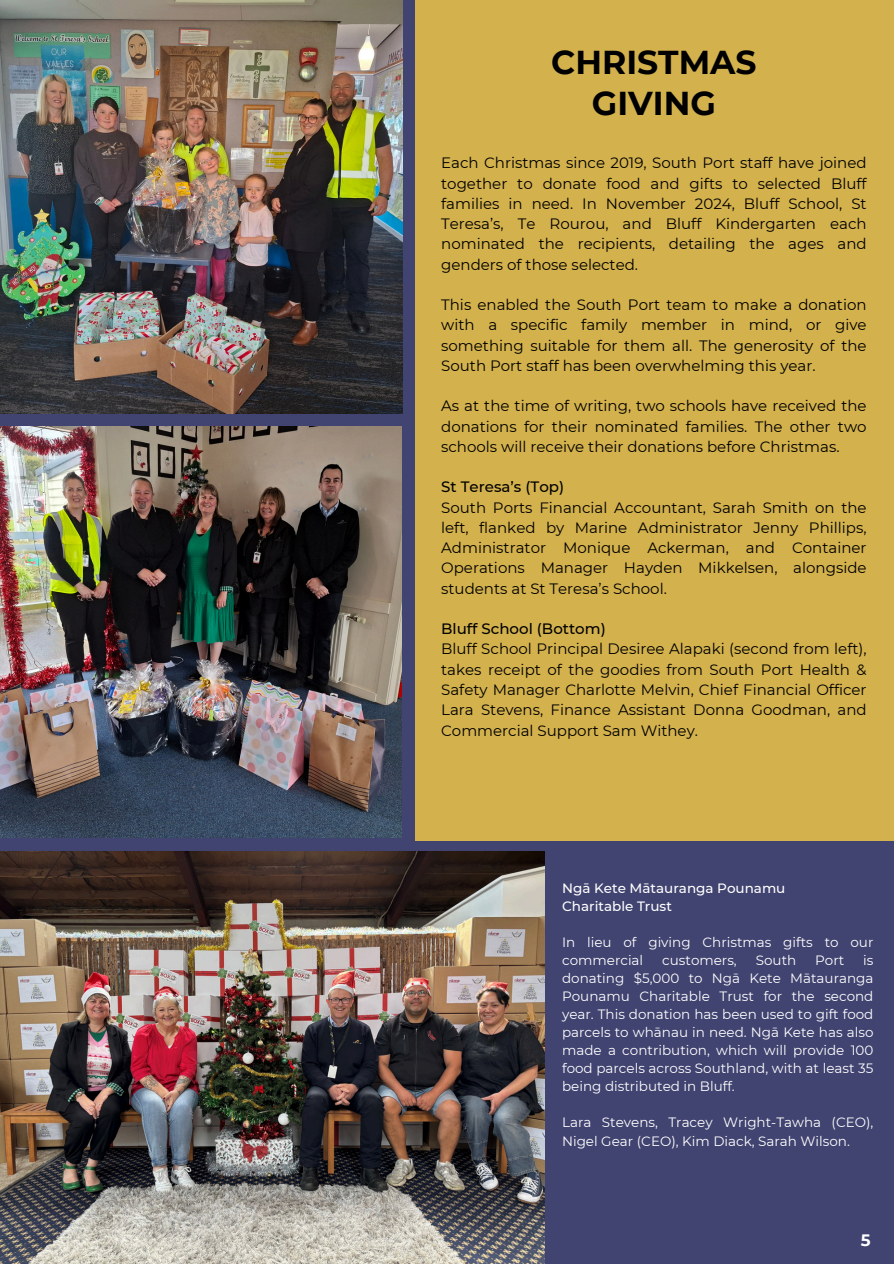
<style>
.page{position:relative;width:894px;height:1264px;background:#fff}
.page>*{position:absolute;margin:0;border:0;box-sizing:border-box;transform-origin:0 0}
.t1{font:700 33px/41.7px "Montserrat";color:#000;text-align:center}
.t2{font:700 16.5px "Montserrat";color:#fff}
.t3{font:15px/20.2px "Montserrat";color:#000;text-align:justify}
.t4{font:13.5px/18px "Montserrat";color:#fff}
.t5{font:500 13.5px/18px "Montserrat";color:#fff}
.s1{font-weight:500}
</style>
<div class="page">
<div style="left:0;top:0;width:893px;height:1263px;background:#d3b14d"></div>
<div style="left:0;top:841px;width:893px;height:422px;background:#414370"></div>
<div style="left:0;top:0;width:414px;height:1226px;background:#414370"></div>
<img style="left:0;top:0;width:402px;height:413px">
<img style="left:0;top:426px;width:402px;height:411px">
<img style="left:0;top:851px;width:544px;height:411px">
<p class="t1" style="left:551px;top:41px;width:207px">CHRISTMAS<br>GIVING</p>
<p class="t3" style="left:441px;top:153px;width:427px">Each Christmas since 2019, South Port staff have joined together to donate food and gifts to selected Bluff families in need. In November 2024, Bluff School, St Teresa’s, Te Rourou, and Bluff Kindergarten each nominated the recipients, detailing the ages and genders of those selected.</p>
<h1 class="t3" style="left:441px;top:294px;width:427px">This enabled the South Port team to make a donation with a specific family member in mind, or give something suitable for them all. The generosity of the South Port staff has been overwhelming this year.</h1>
<h3 class="t3" style="left:441px;top:396px;width:427px">As at the time of writing, two schools have received the donations for their nominated families. The other two schools will receive their donations before Christmas.</h3>
<h3 class="t3" style="left:441px;top:477px;width:427px;text-align:left"><span class="s1">St Teresa’s (Top)<br></span>South Ports Financial Accountant, Sarah Smith on the left, flanked by Marine Administrator Jenny Phillips, Administrator Monique Ackerman, and Container Operations Manager Hayden Mikkelsen, alongside students at St Teresa’s School.</h3>
<h3 class="t3" style="left:441px;top:618px;width:427px;text-align:left"><span class="s1">Bluff School (Bottom)<br></span>Bluff School Principal Desiree Alapaki (second from left), takes receipt of the goodies from South Port Health &amp; Safety Manager Charlotte Melvin, Chief Financial Officer Lara Stevens, Finance Assistant Donna Goodman, and Commercial Support Sam Withey.</h3>
<h3 class="t5" style="left:562px;top:879px;width:225px">Ngā Kete Mātauranga Pounamu<br>Charitable Trust</h3>
<h3 class="t4" style="left:562px;top:933px;width:313px">In lieu of giving Christmas gifts to our commercial</h3>
<h3 class="t4" style="left:562px;top:951px;width:313px;text-align:justify;text-indent:301px">is donating $5,000 to Ngā Kete Mātauranga Pounamu Charitable Trust for the second year. This donation has been used to gift food parcels to whānau in need. Ngā Kete has also made a contribution, which will provide 100 food parcels across Southland, with at least 35 being distributed in Bluff.</h3>
<p class="t4" style="left:562px;top:1113px;width:313px">Lara Stevens, Tracey Wright-Tawha (CEO),<br>Nigel Gear (CEO), Kim Diack, Sarah Wilson.</p>
<h3 class="t4" style="left:662px;top:951px;width:76px">customers,</h3>
<h3 class="t4" style="left:755px;top:951px;width:42px">South</h3>
<h3 class="t4" style="left:815px;top:951px;width:31px">Port</h3>
<p class="t2" style="left:860px;top:1229px;width:11px">5</p>
</div>
